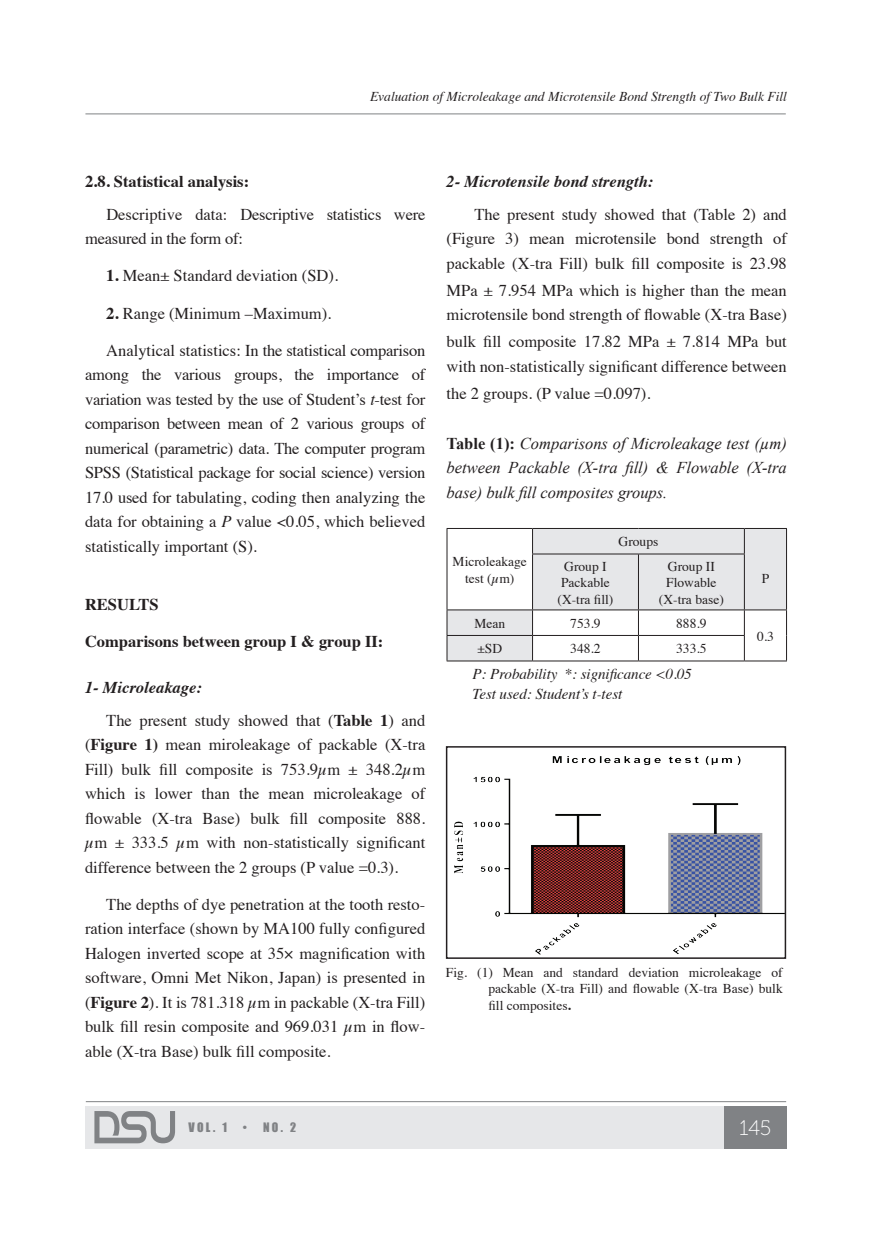
<style>
.page{position:relative;width:872px;height:1234px;background:#fff}
.page>*{position:absolute;margin:0;border:0;box-sizing:border-box;transform-origin:0 0}
.t1{font:21px "Museo 100";color:#fff}
.t2{font:16.5px/24.5px "Times";color:#231f20}
.t3{font:italic 16.5px/24.6px "Times New Roman";color:#231f20;text-align:justify}
.t4{font:700 16.5px "Times";color:#231f20}
.t5{font:italic 700 16.5px "Times";color:#231f20}
.t6{font:italic 15px/20.7px "Times";letter-spacing:-.005em;color:#231f20}
.t7{font:13.5px/16.5px "Times";color:#231f20;text-align:center}
.t8{font:italic 13.5px "Times";color:#231f20}
.t9{font:12px "Impact";color:#808285}
.s1{font-weight:700}
.s2{font-style:italic}
.s3{font-weight:700;font-style:italic}
.s4{font-weight:700;font-style:normal}
</style>
<div class="page">
<div style="left:85px;top:1105px;width:702px;height:43px;background:#e6e7e9"></div>
<div style="left:724px;top:1105px;width:63px;height:43px;background:#808285"></div>
<hr style="left:86px;top:1101px;width:700px;height:1px;background:#808285">
<svg style="left:94px;top:1111px;width:81px;height:31px"></svg>
<hr style="left:85px;top:114px;width:700px;height:1px;background:#808285">
<svg style="left:447px;top:661px;width:339px;height:1px"></svg>
<svg style="left:447px;top:529px;width:339px;height:131px;fill:#e6e7e9"></svg>
<hr style="left:446px;top:528px;width:86px;height:1px;background:#231f20">
<svg style="left:446px;top:528px;width:1px;height:26px"></svg>
<hr style="left:446px;top:554px;width:1px;height:55px;background:#231f20">
<hr style="left:532px;top:528px;width:106px;height:1px;background:#231f20">
<svg style="left:532px;top:528px;width:1px;height:25px"></svg>
<hr style="left:638px;top:528px;width:106px;height:1px;background:#231f20">
<hr style="left:744px;top:528px;width:43px;height:1px;background:#231f20">
<svg style="left:744px;top:528px;width:1px;height:25px"></svg>
<svg style="left:786px;top:528px;width:1px;height:26px"></svg>
<hr style="left:786px;top:554px;width:1px;height:55px;background:#231f20">
<hr style="left:532px;top:553px;width:106px;height:1px;background:#231f20">
<hr style="left:532px;top:554px;width:1px;height:55px;background:#231f20">
<hr style="left:638px;top:553px;width:106px;height:1px;background:#231f20">
<hr style="left:638px;top:554px;width:1px;height:55px;background:#231f20">
<hr style="left:744px;top:554px;width:1px;height:55px;background:#231f20">
<hr style="left:446px;top:609px;width:86px;height:1px;background:#231f20">
<hr style="left:532px;top:609px;width:106px;height:1px;background:#231f20">
<hr style="left:638px;top:609px;width:106px;height:1px;background:#231f20">
<hr style="left:744px;top:609px;width:43px;height:1px;background:#231f20">
<svg style="left:786px;top:610px;width:1px;height:50px"></svg>
<hr style="left:446px;top:635px;width:86px;height:1px;background:#231f20">
<svg style="left:446px;top:610px;width:1px;height:50px"></svg>
<hr style="left:532px;top:635px;width:106px;height:1px;background:#231f20">
<svg style="left:532px;top:610px;width:1px;height:50px"></svg>
<hr style="left:638px;top:635px;width:106px;height:1px;background:#231f20">
<svg style="left:638px;top:610px;width:1px;height:50px"></svg>
<svg style="left:744px;top:610px;width:1px;height:50px"></svg>
<hr style="left:446px;top:660px;width:86px;height:1px;background:#231f20">
<hr style="left:532px;top:660px;width:106px;height:1px;background:#231f20">
<hr style="left:638px;top:660px;width:106px;height:1px;background:#231f20">
<hr style="left:744px;top:660px;width:43px;height:1px;background:#231f20">
<img style="left:454px;top:756px;width:329px;height:197px">
<div style="left:446px;top:746px;width:340px;height:212px;border:2px solid #231f20"></div>
<p class="t8" style="left:370px;top:85px;width:418px">Evaluation of Microleakage and Microtensile Bond Strength of Two Bulk Fill</p>
<p class="t4" style="left:85px;top:165px;width:166px">2.8. Statistical analysis:</p>
<p class="t2" style="left:85px;top:200px;width:342px;text-indent:21px">Descriptive data: Descriptive statistics were measured in the form of:</p>
<p class="t2" style="left:106px;top:262px;width:233px"><span class="s1">1.</span> Mean± Standard deviation (SD).</p>
<p class="t2" style="left:106px;top:299px;width:227px"><span class="s1">2.</span> Range (Minimum –Maximum).</p>
<p class="t2" style="left:85px;top:336px;width:342px;text-align:justify;text-indent:21px">Analytical statistics: In the statistical comparison among the various groups, the importance of variation was tested by the use of Student’s <span class="s2">t</span>-test for comparison between mean of 2 various groups of numerical (parametric) data. The computer program SPSS (Statistical package for social science) version 17.0 used for tabulating, coding then analyzing the data for obtaining a <span class="s2">P</span> value &lt;0.05, which believed statistically important (S).</p>
<p class="t4" style="left:85px;top:588px;width:75px">RESULTS</p>
<p class="t4" style="left:85px;top:625px;width:300px">Comparisons between group I &amp; group II:</p>
<p class="t2" style="left:106px;top:669px;width:320px;line-height:33px;text-indent:-21px"><span class="s3">1- Microleakage:<br></span>The present study showed that (<span class="s1">Table 1</span>) and</p>
<p class="t2" style="left:85px;top:731px;width:342px;text-align:justify">(<span class="s1">Figure 1)</span> mean miroleakage of packable (X-tra Fill) bulk fill composite is 753.9µm ± 348.2µm which is lower than the mean microleakage of flowable (X-tra Base) bulk fill composite 888. µm ± 333.5 µm with non-statistically significant difference between the 2 groups (P value =0.3).</p>
<p class="t2" style="left:85px;top:890px;width:342px;text-align:justify;text-indent:21px">The depths of dye penetration at the tooth resto&shy;ration interface (shown by MA100 fully configured Halogen inverted scope at 35× magnification with software, Omni Met Nikon, Japan) is presented in (<span class="s1">Figure 2</span>). It is 781.318 µm in packable (X-tra Fill) bulk fill resin composite and 969.031 µm in flow&shy;able (X-tra Base) bulk fill composite.</p>
<p class="t5" style="left:446px;top:166px;width:208px">2- Microtensile bond strength:</p>
<p class="t2" style="left:446px;top:200px;width:342px;text-align:justify;text-indent:28px">The present study showed that (Table 2) and (Figure 3) mean microtensile bond strength of packable (X-tra Fill) bulk fill composite is 23.98</p>
<p class="t2" style="left:446px;top:276px;width:342px">MPa ± 7.954 MPa which is higher than the mean microtensile bond strength of flowable (X-tra Base)</p>
<p class="t2" style="left:446px;top:328px;width:342px">bulk fill composite 17.82 MPa ± 7.814 MPa but with non-statistically significant difference between</p>
<p class="t2" style="left:446px;top:379px;width:205px">the 2 groups. (P value =0.097).</p>
<p class="t3" style="left:446px;top:430px;width:342px"><span class="s4">Table (1):</span> Comparisons of Microleakage test (µm) between Packable (X-tra fill) &amp; Flowable (X-tra base) bulk fill composites groups.</p>
<p class="t7" style="left:452px;top:552px;width:76px">Microleakage test (µm)</p>
<p class="t7" style="left:618px;top:532px;width:41px">Groups</p>
<p class="t7" style="left:557px;top:556px;width:57px">Group I<br>Packable (X-tra fill)</p>
<p class="t7" style="left:659px;top:556px;width:66px">Group II<br>Flowable (X-tra base)</p>
<p class="t7" style="left:474px;top:613px;width:32px">Mean</p>
<p class="t7" style="left:570px;top:613px;width:32px">753.9</p>
<p class="t7" style="left:676px;top:613px;width:32px">888.9</p>
<p class="t7" style="left:477px;top:639px;width:26px">±SD</p>
<p class="t7" style="left:570px;top:639px;width:32px">348.2</p>
<p class="t7" style="left:676px;top:639px;width:32px">333.5</p>
<p class="t6" style="left:472px;top:662px;width:221px">P: Probability *: significance &lt;0.05<br>Test used: Student’s t-test</p>
<p class="t7" style="left:761px;top:568px;width:9px">P</p>
<p class="t7" style="left:757px;top:626px;width:18px">0.3</p>
<p class="t7" style="left:488px;top:962px;width:296px;text-align:justify;text-indent:-43px">Fig. (1) Mean and standard deviation microleakage of packable (X-tra Fill) and flowable (X-tra Base) bulk fill composites<span class="s1">.</span></p>
<p class="t9" style="left:188px;top:1117px;width:40px">VOL. 1</p>
<p class="t9" style="left:243px;top:1117px;width:55px">• NO. 2</p>
<p class="t1" style="left:739px;top:1116px;width:34px">145</p>
</div>
